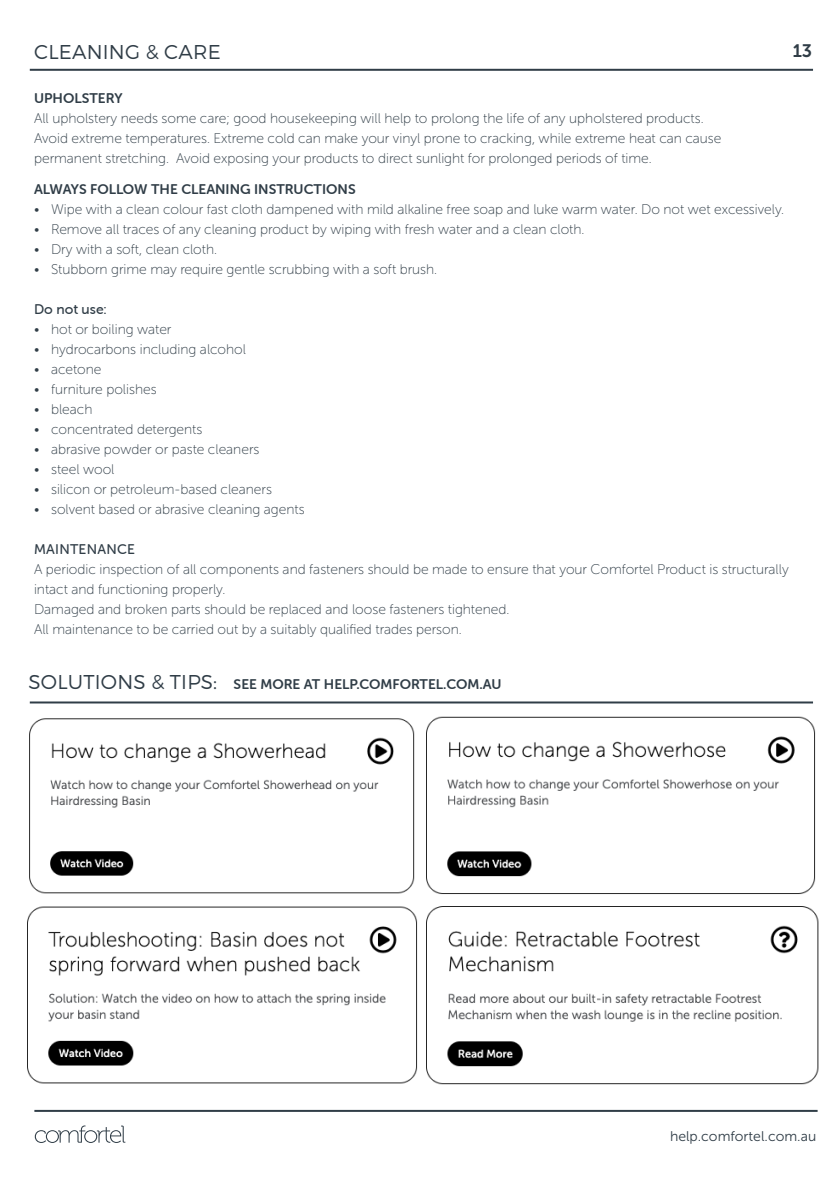
<style>
.page{position:relative;width:840px;height:1191px;background:#fff}
.page>*{position:absolute;margin:0;border:0;box-sizing:border-box;transform-origin:0 0}
.t1{font:300 20px "Montserrat";letter-spacing:.01em;color:#303d47}
.t2{font:18px "Museo Sans 700";color:#303d47}
.t3{font:14px/20px "Museo Sans Rounded 100";color:#303d47}
.t4{font:14px "Museo Sans Rounded 700";color:#303d47}
.t5{font:14px "Museo Sans 300";color:#303d47}
.t6{font:14px "Museo Sans Rounded 500";letter-spacing:.02em;color:#303d47}
.s1{font-family:"Montserrat";font-weight:300;font-size:20px}
</style>
<div class="page">
<hr style="left:34px;top:1109px;width:783px;height:2px;background:#303d47">
<svg style="left:35px;top:1125px;width:90px;height:18px"></svg>
<hr style="left:30px;top:69px;width:782px;height:2px;background:#303d47">
<hr style="left:30px;top:701px;width:782px;height:2px;background:#303d47">
<img style="left:27px;top:718px;width:391px;height:366px">
<img style="left:426px;top:906px;width:393px;height:179px">
<img style="left:426px;top:716px;width:390px;height:178px">
<p class="t2" style="left:792px;top:40px;width:21px">13</p>
<p class="t1" style="left:34px;top:40px;width:188px">CLEANING &amp; CARE</p>
<p class="t4" style="left:34px;top:90px;width:90px">UPHOLSTERY</p>
<p class="t3" style="left:34px;top:108px;width:670px">All upholstery needs some care; good housekeeping will help to prolong the life of any upholstered products.</p>
<p class="t3" style="left:34px;top:128px;width:688px">Avoid extreme temperatures. Extreme cold can make your vinyl prone to cracking, while extreme heat can cause permanent stretching. Avoid exposing your products to direct sunlight for prolonged periods of time.</p>
<p class="t4" style="left:34px;top:181px;width:323px">ALWAYS FOLLOW THE CLEANING INSTRUCTIONS</p>
<p class="t3" style="left:34px;top:199px;width:751px">• Wipe with a clean colour fast cloth dampened with mild alkaline free soap and luke warm water. Do not wet excessively.</p>
<p class="t3" style="left:34px;top:219px;width:551px">• Remove all traces of any cleaning product by wiping with fresh water and a clean cloth.</p>
<p class="t3" style="left:34px;top:239px;width:184px">• Dry with a soft, clean cloth.</p>
<p class="t3" style="left:34px;top:259px;width:404px">• Stubborn grime may require gentle scrubbing with a soft brush.</p>
<p class="t6" style="left:34px;top:301px;width:74px">Do not use:</p>
<p class="t3" style="left:34px;top:319px;width:139px">• hot or boiling water</p>
<p class="t3" style="left:34px;top:339px;width:213px">• hydrocarbons including alcohol</p>
<p class="t3" style="left:34px;top:359px;width:69px">• acetone</p>
<p class="t3" style="left:34px;top:379px;width:124px">• furniture polishes</p>
<p class="t3" style="left:34px;top:399px;width:60px">• bleach</p>
<p class="t3" style="left:34px;top:419px;width:170px">• concentrated detergents</p>
<p class="t3" style="left:34px;top:439px;width:227px">• abrasive powder or paste cleaners</p>
<p class="t3" style="left:34px;top:459px;width:82px">• steel wool</p>
<p class="t3" style="left:34px;top:479px;width:239px">• silicon or petroleum-based cleaners</p>
<p class="t3" style="left:34px;top:499px;width:272px">• solvent based or abrasive cleaning agents</p>
<p class="t6" style="left:34px;top:541px;width:102px">MAINTENANCE</p>
<p class="t3" style="left:34px;top:559px;width:755px">A periodic inspection of all components and fasteners should be made to ensure that your Comfortel Product is structurally intact and functioning properly.</p>
<p class="t3" style="left:34px;top:599px;width:476px">Damaged and broken parts should be replaced and loose fasteners tightened.</p>
<p class="t3" style="left:34px;top:619px;width:429px">All maintenance to be carried out by a suitably qualified trades person.</p>
<p class="t4" style="left:28px;top:676px;width:474px"><span class="s1">SOLUTIONS &amp; TIPS:</span> SEE MORE AT HELP.COMFORTEL.COM.AU</p>
<p class="t5" style="left:669px;top:1128px;width:148px">help.comfortel.com.au</p>
</div>
